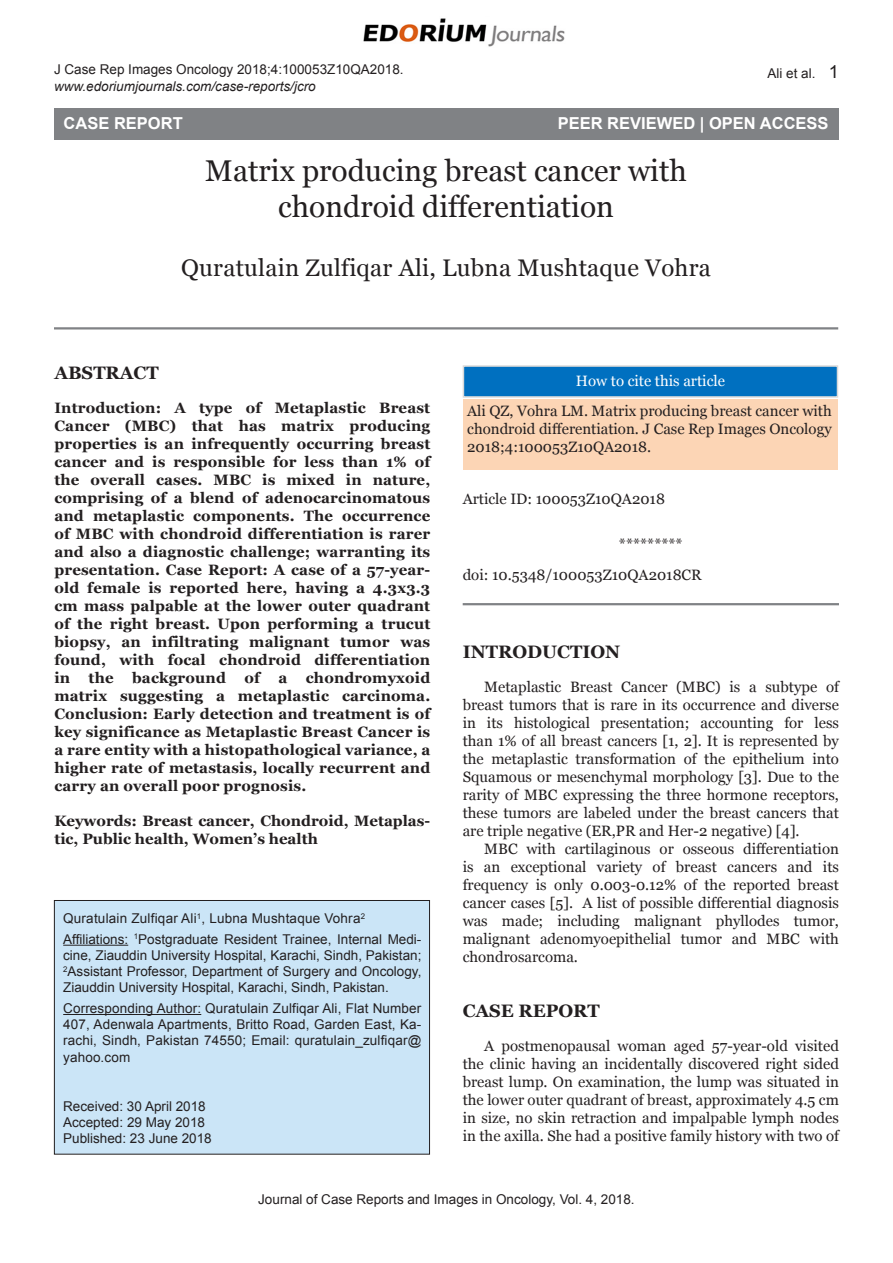
<style>
.page{position:relative;width:893px;height:1263px;background:#fff}
.page>*{position:absolute;margin:0;border:0;box-sizing:border-box;transform-origin:0 0}
.Chapter_Name{font:30px/36px "Georgia";color:#231f20;text-align:center}
.Author_Name{font:24px "Georgia";letter-spacing:.01em;color:#231f20}
.Introduction_Head{font:700 18px "Georgia";color:#231f20}
.Case_Report_head{font:700 18px "Georgia";color:#231f20}
.Abstract_Head{font:700 18px "Georgia";color:#231f20}
.Open_Access{font:700 16.5px "Arial";color:#fff}
.Text{font:15px/18px "Georgia";color:#231f20;text-align:justify}
.Abstract_text{font:700 15px/18px "Georgia";letter-spacing:.01em;color:#231f20;text-align:justify}
.Keywords{font:700 15px/18px "Georgia";color:#231f20}
.Star{font:15px "Georgia";color:#231f20}
.DOI{font:15px "Georgia";color:#231f20}
.Box_author{font:13.5px/16.2px "Arial";color:#231f20;text-align:justify}
.Left_Running_head{font:13.5px "Arial";color:#231f20}
.Left_Running_head-2{font:italic 13.5px "Arial";color:#231f20}
.Box_received_date{font:13.5px "Arial";color:#231f20}
.Right_Running_head{font:13.5px "Arial";color:#231f20}
.s1{font-size:18px}
.s2{color:#fff}
</style>
<div class="page">
<img style="left:363px;top:18px;width:202px;height:29px">
<hr style="left:54px;top:327px;width:784px;height:2px;background:#808285">
<div style="left:54px;top:900px;width:376px;height:254px;background:#cbe5f7"></div>
<div style="left:54px;top:900px;width:376px;height:254px;border:1px solid #231f20"></div>
<hr style="left:63px;top:945px;width:65px;height:1px;background:#231f20">
<hr style="left:63px;top:1014px;width:138px;height:1px;background:#231f20">
<div style="left:54px;top:108px;width:784px;height:32px;background:#808285"></div>
<div style="left:463px;top:399px;width:375px;height:70px;background:#fcd5b5"></div>
<div style="left:463px;top:365px;width:375px;height:33px;background:#0070c0;border:2px solid #d9d9d9"></div>
<hr style="left:463px;top:603px;width:376px;height:2px;background:#808285">
<p class="Left_Running_head" style="left:54px;top:61px;width:351px">J Case Rep Images Oncology 2018;4:100053Z10QA2018.</p>
<p class="Left_Running_head-2" style="left:54px;top:77px;width:263px">www.edoriumjournals.com/case-reports/jcro</p>
<p class="Right_Running_head" style="left:767px;top:64px;width:73px">Ali et al. <span class="s1">1</span></p>
<p class="Open_Access" style="left:696px;top:112px;width:121px">OPEN AC ESS</p>
<p class="Open_Access" style="left:64px;top:112px;width:121px">CASE REPORT</p>
<p class="Open_Access" style="left:558px;top:112px;width:272px">PEER REVIEWED | OPEN ACCESS</p>
<p class="Chapter_Name" style="left:205px;top:153px;width:483px">Matrix producing breast cancer with chondroid differentiation</p>
<p class="Author_Name" style="left:181px;top:253px;width:531px">Quratulain Zulfiqar Ali, Lubna Mushtaque Vohra</p>
<p class="Abstract_Head" style="left:54px;top:361px;width:106px">ABSTRACT</p>
<p class="Abstract_text" style="left:54px;top:399px;width:377px">Introduction: A type of Metaplastic Breast Cancer (MBC) that has matrix producing properties is an infrequently occurring breast cancer and is responsible for less than 1% of the overall cases. MBC is mixed in nature, comprising of a blend of adenocarcinomatous and metaplastic components. The occurrence of MBC with chondroid differentiation is rarer and also a diagnostic challenge; warranting its presentation. Case Report: A case of a 57-year&shy;old female is reported here, having a 4.3x3.3 cm mass palpable at the lower outer quadrant of the right breast. Upon performing a trucut biopsy, an infiltrating malignant tumor was found, with focal chondroid differentiation in the background of a chondromyxoid matrix suggesting a metaplastic carcinoma.<br>Conclusion: Early detection and treatment is of key significance as Metaplastic Breast Cancer is a rare entity with a histopathological variance, a higher rate of metastasis, locally recurrent and carry an overall poor prognosis.</p>
<p class="Keywords" style="left:54px;top:812px;width:377px">Keywords: Breast cancer, Chondroid, Metaplas&shy;tic, Public health, Women’s health</p>
<p class="Box_author" style="left:63px;top:910px;width:303px">Quratulain Zulfiqar Ali<sup>1</sup>, Lubna Mushtaque Vohra<sup>2</sup></p>
<p class="Box_author" style="left:63px;top:931px;width:360px">Affiliations: <sup>1</sup>Postgraduate Resident Trainee, Internal Medi&shy;cine, Ziauddin University Hospital, Karachi, Sindh, Pakistan; <sup>2</sup>Assistant Professor, Department of Surgery and Oncology, Ziauddin University Hospital, Karachi, Sindh, Pakistan.</p>
<p class="Box_author" style="left:63px;top:1000px;width:360px">Corresponding Author: Quratulain Zulfiqar Ali, Flat Number 407, Adenwala Apartments, Britto Road, Garden East, Ka&shy;rachi, Sindh, Pakistan 74550; Email: quratulain_zulfiqar@ yahoo.com</p>
<p class="Box_received_date" style="left:63px;top:1097px;width:144px">Received: 30 April 2018</p>
<p class="Box_author" style="left:63px;top:1114px;width:143px">Accepted: 29 May 2018</p>
<p class="Box_author" style="left:63px;top:1130px;width:150px">Published: 23 June 2018</p>
<p class="Text" style="left:467px;top:366px;width:366px;line-height:30.6px;text-align:center"><span class="s2">How to cite this article<br></span>Ali QZ, Vohra LM. Matrix producing breast cancer with</p>
<p class="Text" style="left:467px;top:420px;width:366px">chondroid differentiation. J Case Rep Images Oncology<br>2018;4:100053Z10QA2018.</p>
<p class="Star" style="left:463px;top:490px;width:204px">Article ID: 100053Z10QA2018</p>
<p class="Star" style="left:619px;top:535px;width:65px">*********</p>
<p class="DOI" style="left:463px;top:566px;width:241px">doi: 10.5348/100053Z10QA2018CR</p>
<p class="Introduction_Head" style="left:463px;top:640px;width:159px">INTRODUCTION</p>
<p class="Text" style="left:463px;top:678px;width:378px;text-indent:22px">Metaplastic Breast Cancer (MBC) is a subtype of breast tumors that is rare in its occurrence and diverse in its histological presentation; accounting for less than 1% of all breast cancers [1, 2]. It is represented by the metaplastic transformation of the epithelium into Squamous or mesenchymal morphology [3]. Due to the rarity of MBC expressing the three hormone receptors, these tumors are labeled under the breast cancers that are triple negative (ER,PR and Her-2 negative) [4].</p>
<p class="Text" style="left:463px;top:840px;width:378px;text-indent:22px">MBC with cartilaginous or osseous differentiation is an exceptional variety of breast cancers and its frequency is only 0.003-0.12% of the reported breast cancer cases [5]. A list of possible differential diagnosis was made; including malignant phyllodes tumor, malignant adenomyoepithelial tumor and MBC with chondrosarcoma.</p>
<p class="Case_Report_head" style="left:463px;top:999px;width:139px">CASE REPORT</p>
<p class="Text" style="left:463px;top:1037px;width:378px;text-indent:22px">A postmenopausal woman aged 57-year-old visited the clinic having an incidentally discovered right sided breast lump. On examination, the lump was situated in the lower outer quadrant of breast, approximately 4.5 cm in size, no skin retraction and impalpable lymph nodes in the axilla. She had a positive family history with two of</p>
<p class="Box_author" style="left:258px;top:1191px;width:378px">Journal of Case Reports and Images in Oncology, Vol. 4, 2018.</p>
</div>
